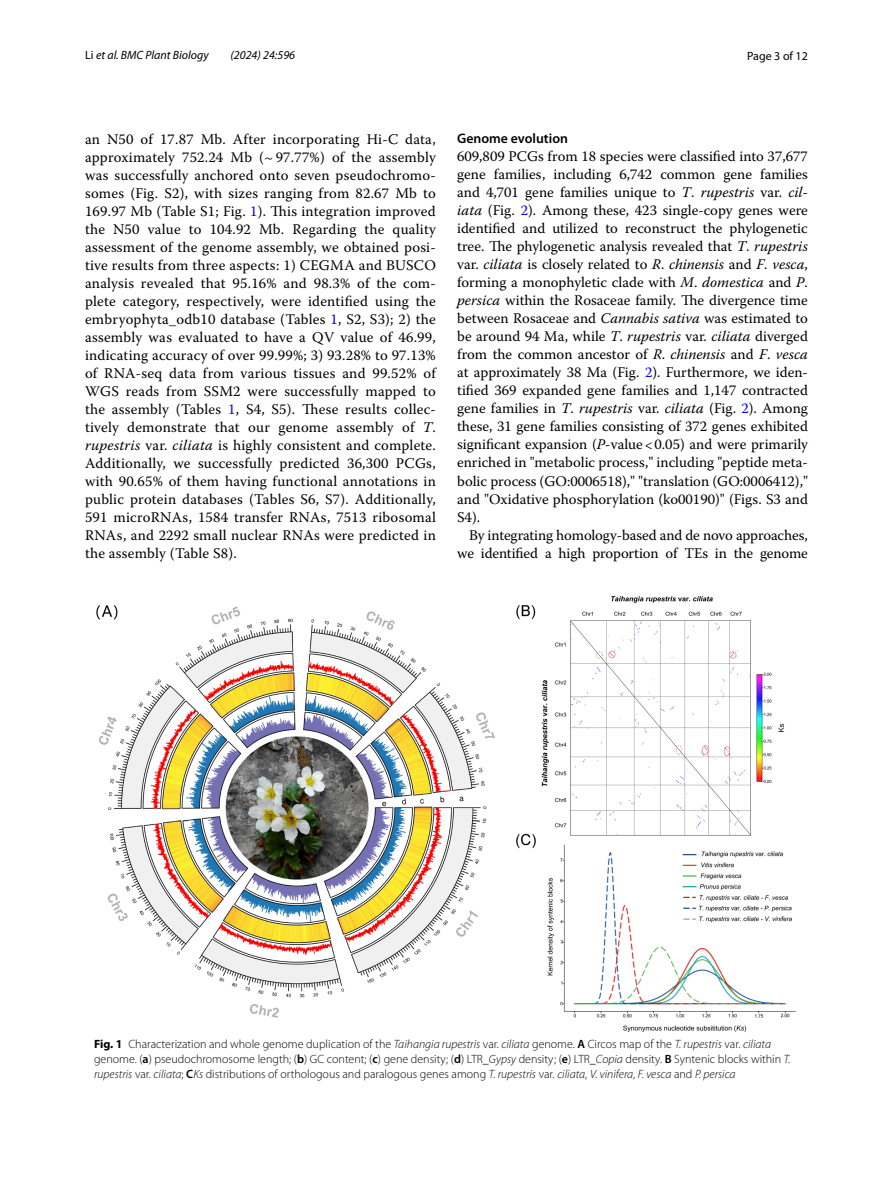
<style>
.page{position:relative;width:893px;height:1187px;background:#fff}
.page>*{position:absolute;margin:0;border:0;box-sizing:border-box;transform-origin:0 0}
.t1{font:14.7px/18px "Warnock Pro";color:#000;text-align:justify}
.t2{font:600 13.8px "Myriad Pro";color:#000}
.t3{font:300 12px/15px "Myriad Pro";color:#000}
.t4{font:italic 12px "Myriad Pro";color:#000}
.t5{font:12px "Myriad Pro";color:#000}
.s1{font-style:normal}
.s2{color:#00f}
.s3{font-style:italic}
.s4{font-weight:700}
.s5{font-weight:600}
</style>
<div class="page">
<img style="left:96px;top:596px;width:700px;height:436px">
<p class="t4" style="left:85px;top:48px;width:125px"><span class="s1">Li</span> et al. BMC Plant Biology</p>
<p class="t4" style="left:230px;top:48px;width:66px">(2024) 24:596</p>
<p class="t5" style="left:747px;top:48px;width:62px">Page 3 of 12</p>
<p class="t1" style="left:85px;top:130px;width:352px">an N50 of 17.87 Mb. After incorporating Hi-C data, approximately 752.24 Mb (~97.77%) of the assembly was successfully anchored onto seven pseudochromo&shy;somes (Fig. S2), with sizes ranging from 82.67 Mb to 169.97 Mb (Table S1; Fig. <span class="s2">1</span>). This integration improved the N50 value to 104.92 Mb. Regarding the quality assessment of the genome assembly, we obtained posi&shy;tive results from three aspects: 1) CEGMA and BUSCO analysis revealed that 95.16% and 98.3% of the com&shy;plete category, respectively, were identified using the embryophyta_odb10 database (Tables <span class="s2">1</span>, S2, S3); 2) the assembly was evaluated to have a QV value of 46.99, indicating accuracy of over 99.99%; 3) 93.28% to 97.13% of RNA-seq data from various tissues and 99.52% of WGS reads from SSM2 were successfully mapped to the assembly (Tables <span class="s2">1</span>, S4, S5). These results collec&shy;tively demonstrate that our genome assembly of <span class="s3">T</span>. <span class="s3">rupestris</span> var. <span class="s3">ciliata</span> is highly consistent and complete.<br>Additionally, we successfully predicted 36,300 PCGs, with 90.65% of them having functional annotations in public protein databases (Tables S6, S7). Additionally, 591 microRNAs, 1584 transfer RNAs, 7513 ribosomal RNAs, and 2292 small nuclear RNAs were predicted in the assembly (Table S8).</p>
<p class="t2" style="left:457px;top:130px;width:112px">Genome evolution</p>
<p class="t1" style="left:457px;top:147px;width:352px">609,809 PCGs from 18 species were classified into 37,677 gene families, including 6,742 common gene families and 4,701 gene families unique to <span class="s3">T</span>. <span class="s3">rupestris</span> var. <span class="s3">cil&shy;iata</span> (Fig. <span class="s2">2</span>). Among these, 423 single-copy genes were identified and utilized to reconstruct the phylogenetic tree. The phylogenetic analysis revealed that <span class="s3">T</span>. <span class="s3">rupestris </span>var. <span class="s3">ciliata</span> is closely related to <span class="s3">R</span>. <span class="s3">chinensis</span> and <span class="s3">F</span>. <span class="s3">vesca</span>, forming a monophyletic clade with <span class="s3">M</span>. <span class="s3">domestica</span> and <span class="s3">P</span>. <span class="s3">persica</span> within the Rosaceae family. The divergence time between Rosaceae and <span class="s3">Cannabis sativa</span> was estimated to be around 94 Ma, while <span class="s3">T</span>. <span class="s3">rupestris</span> var. <span class="s3">ciliata</span> diverged from the common ancestor of <span class="s3">R</span>. <span class="s3">chinensis</span> and <span class="s3">F</span>. <span class="s3">vesca </span>at approximately 38 Ma (Fig. <span class="s2">2</span>). Furthermore, we iden&shy;tified 369 expanded gene families and 1,147 contracted gene families in <span class="s3">T</span>. <span class="s3">rupestris</span> var. <span class="s3">ciliata</span> (Fig. <span class="s2">2</span>). Among these, 31 gene families consisting of 372 genes exhibited significant expansion (<span class="s3">P</span>-value&lt;0.05) and were primarily enriched in "metabolic process," including "peptide meta&shy;bolic process (GO:0006518)," "translation (GO:0006412)," and "Oxidative phosphorylation (ko00190)" (Figs. S3 and S4).</p>
<p class="t1" style="left:457px;top:525px;width:352px;text-align:right">By integrating homology-based and de novo approaches, we identified a high proportion of TEs in the genome</p>
<p class="t3" style="left:94px;top:1036px;width:698px"><span class="s4">Fig. 1</span> Characterization and whole genome duplication of the <span class="s3">Taihangia rupestris</span> var. <span class="s3">ciliata</span> genome. <span class="s5">A</span> Circos map of the <span class="s3">T. rupestris</span> var. <span class="s3">ciliata </span>genome. (<span class="s5">a</span>) pseudochromosome length; (<span class="s5">b</span>) GC content; (<span class="s5">c</span>) gene density; (<span class="s5">d</span>) LTR_<span class="s3">Gypsy</span> density; (<span class="s5">e</span>) LTR_<span class="s3">Copia</span> density. <span class="s5">B</span> Syntenic blocks within <span class="s3">T. rupestris</span> var. <span class="s3">ciliata</span>; <span class="s5">C</span><span class="s3">Ks</span> distributions of orthologous and paralogous genes among <span class="s3">T. rupestris</span> var. <span class="s3">ciliata</span>, <span class="s3">V. vinifera</span>, <span class="s3">F. vesca</span> and <span class="s3">P. persica</span></p>
</div>
